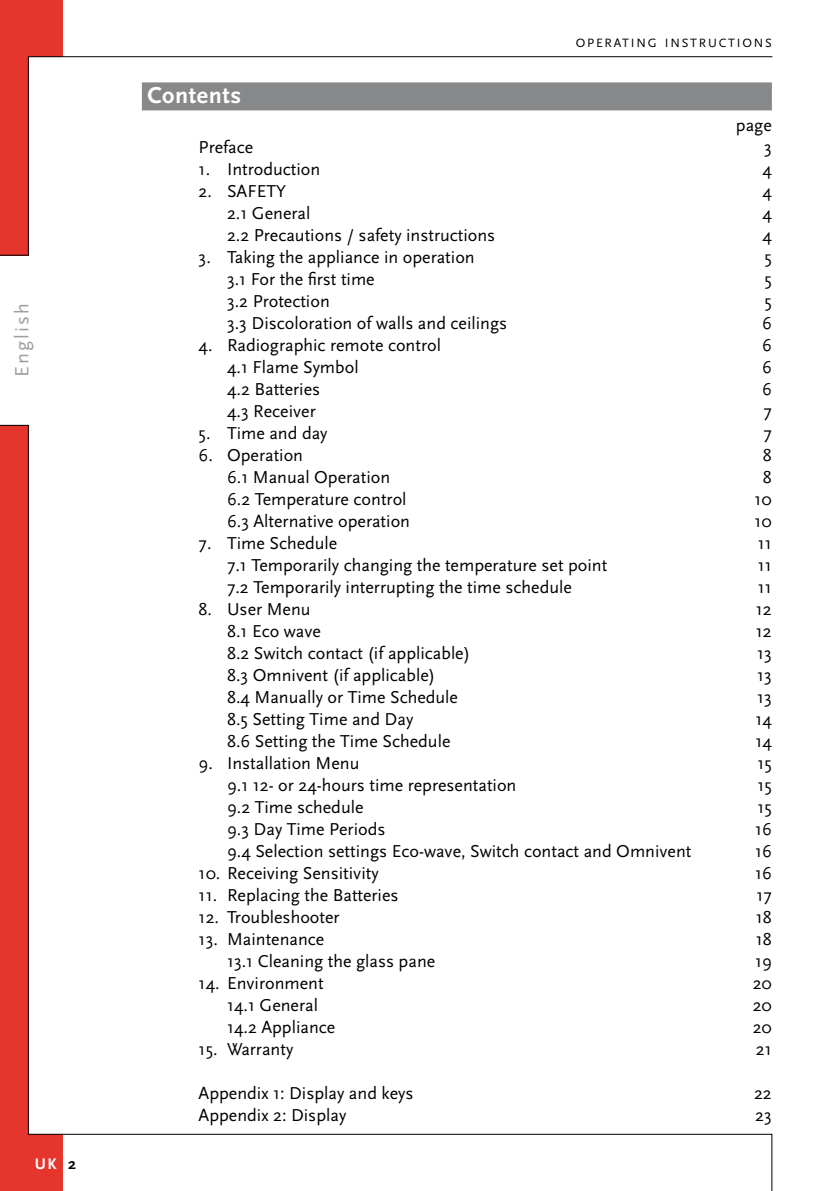
<style>
.page{position:relative;width:840px;height:1191px;background:#fff}
.page>*{position:absolute;margin:0;border:0;box-sizing:border-box;transform-origin:0 0}
.t1{font:700 24px "Scala Sans";letter-spacing:.025em;color:#fff}
.t2{font:20px "Scala Sans";letter-spacing:.105em;color:#9c9e9f}
.t3{font:18px "Scala Sans";color:#000}
.t4{font:700 16px "Scala Sans";color:#fff}
.t5{font:700 16px "Scala Sans";color:#000}
.t6{font:12.6px "Scala Sans";letter-spacing:.145em;color:#000}
</style>
<div class="page">
<svg style="left:0;top:57px;width:29px;height:198px;background:#dc332a"></svg>
<svg style="left:0;top:425px;width:29px;height:709px;background:#dc332a"></svg>
<div style="left:142px;top:82px;width:629px;height:28px;background:#87888a"></div>
<div style="left:0;top:1134px;width:62px;height:57px;background:#e5352c"></div>
<div style="left:0;top:0;width:62px;height:57px;background:#e5352c"></div>
<hr style="left:28px;top:56px;width:743px;height:1px;background:#000">
<svg style="left:28px;top:1133px;width:744px;height:58px"></svg>
<p class="t2" style="left:11px;top:377px;width:75px;rotate:-90deg">English</p>
<p class="t4" style="left:35px;top:1154px;width:23px">UK</p>
<p class="t5" style="left:68px;top:1154px;width:9px">2</p>
<h1 class="t1" style="left:147px;top:82px;width:95px">Contents</h1>
<p class="t6" style="left:575px;top:36px;width:197px">OPERATING INSTRUCTIONS</p>
<p class="t3" style="left:735px;top:115px;width:37px">page</p>
<p class="t3" style="left:198px;top:137px;width:56px">Preface</p>
<p class="t3" style="left:763px;top:137px;width:9px">3</p>
<p class="t3" style="left:198px;top:159px;width:123px">1. Introduction</p>
<p class="t3" style="left:762px;top:159px;width:11px">4</p>
<p class="t3" style="left:198px;top:181px;width:89px">2. SAFETY</p>
<p class="t3" style="left:762px;top:181px;width:11px">4</p>
<p class="t3" style="left:227px;top:203px;width:85px">2.1 General</p>
<p class="t3" style="left:762px;top:203px;width:11px">4</p>
<p class="t3" style="left:227px;top:225px;width:270px">2.2 Precautions / safety instructions</p>
<p class="t3" style="left:762px;top:225px;width:11px">4</p>
<p class="t3" style="left:198px;top:247px;width:277px">3. Taking the appliance in operation</p>
<p class="t3" style="left:764px;top:247px;width:9px">5</p>
<p class="t3" style="left:227px;top:269px;width:149px">3.1 For the first time</p>
<p class="t3" style="left:764px;top:269px;width:9px">5</p>
<p class="t3" style="left:227px;top:291px;width:104px">3.2 Protection</p>
<p class="t3" style="left:764px;top:291px;width:9px">5</p>
<p class="t3" style="left:227px;top:313px;width:281px">3.3 Discoloration of walls and ceilings</p>
<p class="t3" style="left:761px;top:313px;width:11px">6</p>
<p class="t3" style="left:198px;top:335px;width:244px">4. Radiographic remote control</p>
<p class="t3" style="left:761px;top:335px;width:11px">6</p>
<p class="t3" style="left:227px;top:357px;width:133px">4.1 Flame Symbol</p>
<p class="t3" style="left:761px;top:357px;width:11px">6</p>
<p class="t3" style="left:227px;top:379px;width:95px">4.2 Batteries</p>
<p class="t3" style="left:761px;top:379px;width:11px">6</p>
<p class="t3" style="left:227px;top:401px;width:90px">4.3 Receiver</p>
<p class="t3" style="left:763px;top:401px;width:10px">7</p>
<p class="t3" style="left:198px;top:423px;width:130px">5. Time and day</p>
<p class="t3" style="left:763px;top:423px;width:10px">7</p>
<p class="t3" style="left:198px;top:445px;width:106px">6. Operation</p>
<p class="t3" style="left:762px;top:445px;width:10px">8</p>
<p class="t3" style="left:227px;top:467px;width:165px">6.1 Manual Operation</p>
<p class="t3" style="left:762px;top:467px;width:10px">8</p>
<p class="t3" style="left:227px;top:489px;width:181px">6.2 Temperature control</p>
<p class="t3" style="left:754px;top:489px;width:19px">10</p>
<p class="t3" style="left:227px;top:511px;width:184px">6.3 Alternative operation</p>
<p class="t3" style="left:754px;top:511px;width:19px">10</p>
<p class="t3" style="left:198px;top:533px;width:140px">7. Time Schedule</p>
<p class="t3" style="left:757px;top:533px;width:16px">11</p>
<p class="t3" style="left:227px;top:555px;width:381px">7.1 Temporarily changing the temperature set point</p>
<p class="t3" style="left:757px;top:555px;width:16px">11</p>
<p class="t3" style="left:227px;top:577px;width:346px">7.2 Temporarily interrupting the time schedule</p>
<p class="t3" style="left:757px;top:577px;width:16px">11</p>
<p class="t3" style="left:198px;top:599px;width:113px">8. User Menu</p>
<p class="t3" style="left:755px;top:599px;width:17px">12</p>
<p class="t3" style="left:227px;top:621px;width:95px">8.1 Eco wave</p>
<p class="t3" style="left:755px;top:621px;width:17px">12</p>
<p class="t3" style="left:227px;top:643px;width:244px">8.2 Switch contact (if applicable)</p>
<p class="t3" style="left:756px;top:643px;width:16px">13</p>
<p class="t3" style="left:227px;top:665px;width:210px">8.3 Omnivent (if applicable)</p>
<p class="t3" style="left:756px;top:665px;width:16px">13</p>
<p class="t3" style="left:227px;top:687px;width:232px">8.4 Manually or Time Schedule</p>
<p class="t3" style="left:756px;top:687px;width:16px">13</p>
<p class="t3" style="left:227px;top:709px;width:188px">8.5 Setting Time and Day</p>
<p class="t3" style="left:755px;top:709px;width:18px">14</p>
<p class="t3" style="left:227px;top:731px;width:225px">8.6 Setting the Time Schedule</p>
<p class="t3" style="left:755px;top:731px;width:18px">14</p>
<p class="t3" style="left:198px;top:753px;width:162px">9. Installation Menu</p>
<p class="t3" style="left:757px;top:753px;width:16px">15</p>
<p class="t3" style="left:227px;top:775px;width:291px">9.1 12- or 24-hours time representation</p>
<p class="t3" style="left:757px;top:775px;width:16px">15</p>
<p class="t3" style="left:227px;top:797px;width:138px">9.2 Time schedule</p>
<p class="t3" style="left:757px;top:797px;width:16px">15</p>
<p class="t3" style="left:227px;top:819px;width:160px">9.3 Day Time Periods</p>
<p class="t3" style="left:754px;top:819px;width:18px">16</p>
<p class="t3" style="left:227px;top:841px;width:465px">9.4 Selection settings Eco-wave, Switch contact and Omnivent</p>
<p class="t3" style="left:754px;top:841px;width:18px">16</p>
<p class="t3" style="left:198px;top:863px;width:181px">10. Receiving Sensitivity</p>
<p class="t3" style="left:754px;top:863px;width:18px">16</p>
<p class="t3" style="left:198px;top:885px;width:201px">11. Replacing the Batteries</p>
<p class="t3" style="left:756px;top:885px;width:17px">17</p>
<p class="t3" style="left:198px;top:907px;width:142px">12. Troubleshooter</p>
<p class="t3" style="left:755px;top:907px;width:18px">18</p>
<p class="t3" style="left:198px;top:929px;width:127px">13. Maintenance</p>
<p class="t3" style="left:755px;top:929px;width:18px">18</p>
<p class="t3" style="left:227px;top:951px;width:210px">13.1 Cleaning the glass pane</p>
<p class="t3" style="left:754px;top:951px;width:18px">19</p>
<p class="t3" style="left:198px;top:973px;width:126px">14. Environment</p>
<p class="t3" style="left:752px;top:973px;width:21px">20</p>
<p class="t3" style="left:227px;top:995px;width:92px">14.1 General</p>
<p class="t3" style="left:752px;top:995px;width:21px">20</p>
<p class="t3" style="left:227px;top:1017px;width:110px">14.2 Appliance</p>
<p class="t3" style="left:752px;top:1017px;width:21px">20</p>
<p class="t3" style="left:198px;top:1039px;width:96px">15. Warranty</p>
<p class="t3" style="left:755px;top:1039px;width:17px">21</p>
<p class="t3" style="left:198px;top:1083px;width:216px">Appendix 1: Display and keys</p>
<p class="t3" style="left:753px;top:1083px;width:19px">22</p>
<p class="t3" style="left:198px;top:1105px;width:149px">Appendix 2: Display</p>
<p class="t3" style="left:754px;top:1105px;width:18px">23</p>
</div>
